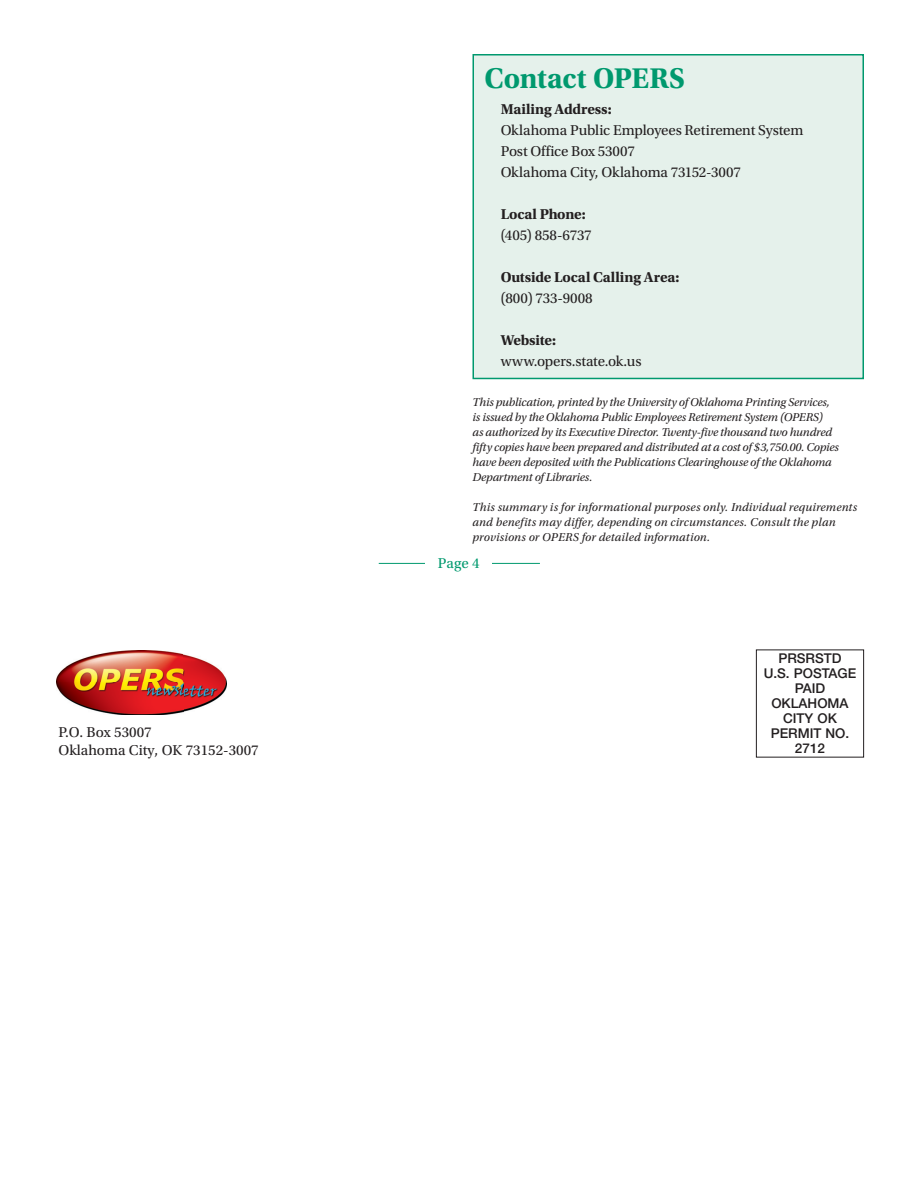
<style>
.page{position:relative;width:918px;height:1188px;background:#fff}
.page>*{position:absolute;margin:0;border:0;box-sizing:border-box;transform-origin:0 0}
.t1{font:700 30px "Utopia Std";color:#00996e}
.t2{font:15px/21px "Utopia Std";letter-spacing:-.01em;color:#231f20}
.t3{font:700 15px "Utopia Std";letter-spacing:-.015em;color:#231f20}
.t4{font:15px "Utopia Std";color:#00996e}
.t5{font:500 13.5px/15px "Helvetica Neue LT Std";color:#231f20;text-align:center}
.t6{font:italic 12px/15px "Utopia Std";letter-spacing:-.005em;color:#231f20}
.t7{font:italic 12px/15px "Utopia Std";letter-spacing:.015em;color:#231f20}
</style>
<div class="page">
<div style="left:756px;top:650px;width:108px;height:108px;border:1px solid #231f20"></div>
<hr style="left:379px;top:563px;width:161px;height:1px;background:#00996e">
<div style="left:426px;top:557px;width:66px;height:19px;background:#fff"></div>
<div style="left:473px;top:55px;width:390px;height:323px;background:#e5f1eb"></div>
<div style="left:472px;top:54px;width:392px;height:325px;border:2px solid #00996e"></div>
<img style="left:57px;top:650px;width:169px;height:65px">
<p class="t2" style="left:58px;top:724px;width:202px;line-height:18px">P.O. Box 53007<br>Oklahoma City, OK 73152-3007</p>
<h1 class="t1" style="left:484px;top:66px;width:202px">Contact OPERS</h1>
<p class="t3" style="left:501px;top:103px;width:113px">Mailing Address:</p>
<p class="t2" style="left:501px;top:121px;width:304px">Oklahoma Public Employees Retirement System<br>Post Office Box 53007<br>Oklahoma City, Oklahoma 73152-3007</p>
<p class="t3" style="left:501px;top:208px;width:87px">Local Phone:</p>
<p class="t2" style="left:501px;top:226px;width:93px">(405) 858-6737</p>
<p class="t3" style="left:501px;top:271px;width:180px">Outside Local Calling Area:</p>
<p class="t2" style="left:501px;top:289px;width:94px">(800) 733-9008</p>
<p class="t3" style="left:501px;top:334px;width:57px">Website:</p>
<p class="t2" style="left:501px;top:352px;width:142px">www.opers.state.ok.us</p>
<p class="t6" style="left:472px;top:395px;width:361px">This publication, printed by the University of Oklahoma Printing Services, is issued by the Oklahoma Public Employees Retirement System (OPERS) as authorized by its Executive Director. Twenty-five thousand two hundred</p>
<p class="t6" style="left:472px;top:455px;width:361px">have been deposited with the Publications Clearinghouse of the Oklahoma<br>Department of Libraries.</p>
<p class="t7" style="left:472px;top:500px;width:386px">This summary is for informational purposes only. Individual requirements and benefits may differ, depending on circumstances. Consult the plan provisions or OPERS for detailed information.</p>
<p class="t6" style="left:472px;top:440px;width:368px">fifty copies have been prepared and distributed at a cost of $3,750.00. Copies</p>
<p class="t4" style="left:438px;top:557px;width:43px">Page 4</p>
<p class="t5" style="left:764px;top:652px;width:94px">PRSRSTD<br>U.S. POSTAGE<br>PAID<br>OKLAHOMA<br>CITY OK<br>PERMIT NO.<br>2712</p>
</div>
